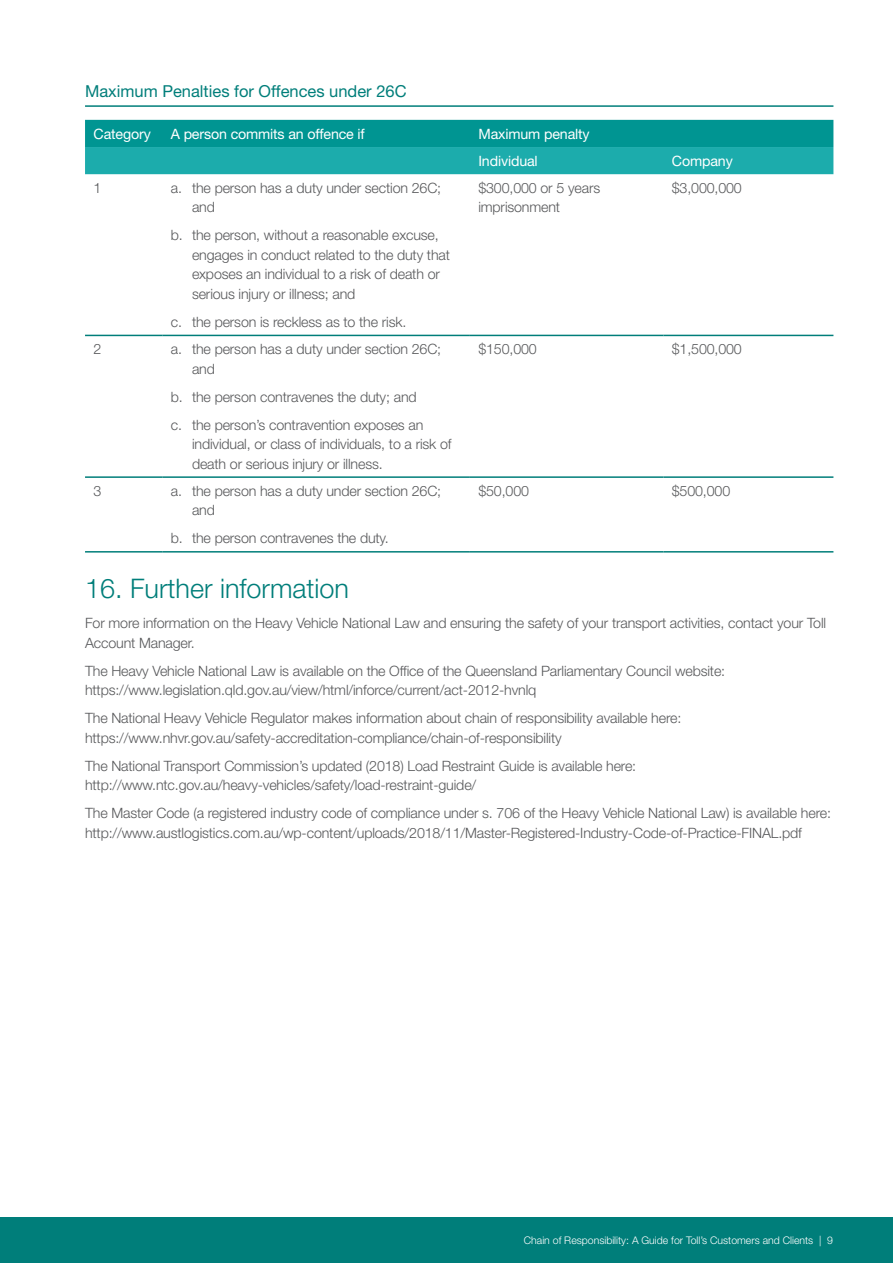
<style>
.page{position:relative;width:893px;height:1263px;background:#fff}
.page>*{position:absolute;margin:0;border:0;box-sizing:border-box;transform-origin:0 0}
.t1{font:300 27px "Helvetica Neue LT Std";color:#007e7a}
.t2{font:16.5px "Helvetica Neue LT Std";color:#007e7a}
.t3{font:300 14.25px/19.5px "Helvetica Neue LT Std";letter-spacing:-.01em;color:#57585a}
.t4{font:14.25px/27.2px "Helvetica Neue LT Std";letter-spacing:-.01em;color:#fff}
.t5{font:300 10.5px "Helvetica Neue LT Std";color:#fff}
</style>
<div class="page">
<div style="left:0;top:1217px;width:893px;height:46px;background:#007e7a"></div>
<hr style="left:85px;top:105px;width:748px;height:2px;background:#007e7a">
<svg style="left:85px;top:120px;width:748px;height:54px;background:#0ea09f"></svg>
<hr style="left:85px;top:335px;width:77px;height:1px;background:#007e7a">
<hr style="left:162px;top:335px;width:308px;height:1px;background:#007e7a">
<hr style="left:470px;top:335px;width:193px;height:1px;background:#007e7a">
<hr style="left:663px;top:335px;width:170px;height:1px;background:#007e7a">
<hr style="left:85px;top:476px;width:77px;height:2px;background:#007e7a">
<hr style="left:162px;top:476px;width:308px;height:2px;background:#007e7a">
<hr style="left:470px;top:476px;width:193px;height:2px;background:#007e7a">
<hr style="left:663px;top:476px;width:170px;height:2px;background:#007e7a">
<hr style="left:85px;top:551px;width:77px;height:2px;background:#007e7a">
<hr style="left:162px;top:551px;width:308px;height:2px;background:#007e7a">
<hr style="left:470px;top:551px;width:193px;height:2px;background:#007e7a">
<hr style="left:663px;top:551px;width:170px;height:2px;background:#007e7a">
<p class="t2" style="left:85px;top:81px;width:323px">Maximum Penalties for Offences under 26C</p>
<p class="t4" style="left:94px;top:120px;width:59px">Category</p>
<p class="t4" style="left:171px;top:120px;width:196px">A person commits an offence if</p>
<p class="t4" style="left:478px;top:120px;width:113px">Maximum penalty<br>Individual</p>
<p class="t4" style="left:672px;top:147px;width:62px">Company</p>
<p class="t3" style="left:94px;top:178px;width:9px">1</p>
<p class="t3" style="left:192px;top:178px;width:251px;text-indent:-21px">a. the person has a duty under section 26C; and</p>
<p class="t3" style="left:192px;top:225px;width:259px;text-indent:-21px">b. the person, without a reasonable excuse, engages in conduct related to the duty that exposes an individual to a risk of death or serious injury or illness; and</p>
<p class="t3" style="left:171px;top:312px;width:237px">c. the person is reckless as to the risk.</p>
<p class="t3" style="left:94px;top:339px;width:9px">2</p>
<p class="t3" style="left:192px;top:339px;width:251px;text-indent:-21px">a. the person has a duty under section 26C; and</p>
<p class="t3" style="left:171px;top:382px;width:254px;line-height:28px">b. the person contravenes the duty; and c. the person’s contravention exposes an</p>
<p class="t3" style="left:192px;top:434px;width:261px">individual, or class of individuals, to a risk of death or serious injury or illness.</p>
<p class="t3" style="left:94px;top:481px;width:9px">3</p>
<p class="t3" style="left:192px;top:481px;width:251px;text-indent:-21px">a. the person has a duty under section 26C; and</p>
<p class="t3" style="left:171px;top:528px;width:219px">b. the person contravenes the duty.</p>
<p class="t3" style="left:478px;top:178px;width:123px">$300,000 or 5 years imprisonment</p>
<p class="t3" style="left:672px;top:178px;width:72px">$3,000,000</p>
<p class="t3" style="left:478px;top:339px;width:60px">$150,000</p>
<p class="t3" style="left:672px;top:339px;width:72px">$1,500,000</p>
<p class="t3" style="left:478px;top:481px;width:52px">$50,000</p>
<p class="t3" style="left:672px;top:481px;width:60px">$500,000</p>
<h1 class="t1" style="left:85px;top:572px;width:266px">16. Further information</h1>
<p class="t3" style="left:85px;top:613px;width:743px">For more information on the Heavy Vehicle National Law and ensuring the safety of your transport activities, contact your Toll<br>Account Manager.</p>
<p class="t3" style="left:85px;top:661px;width:642px">The Heavy Vehicle National Law is available on the Office of the Queensland Parliamentary Council website: https://www.legislation.qld.gov.au/view/html/inforce/current/act-2012-hvnlq</p>
<p class="t3" style="left:85px;top:708px;width:598px">The National Heavy Vehicle Regulator makes information about chain of responsibility available here: https://www.nhvr.gov.au/safety-accreditation-compliance/chain-of-responsibility</p>
<p class="t3" style="left:85px;top:756px;width:553px">The National Transport Commission’s updated (2018) Load Restraint Guide is available here: http://www.ntc.gov.au/heavy-vehicles/safety/load-restraint-guide/</p>
<p class="t3" style="left:85px;top:803px;width:747px">The Master Code (a registered industry code of compliance under s. 706 of the Heavy Vehicle National Law) is available here: http://www.austlogistics.com.au/wp-content/uploads/2018/11/Master-Registered-Industry-Code-of-Practice-FINAL.pdf</p>
<p class="t5" style="left:524px;top:1233px;width:311px">Chain of Responsibility: A Guide for Toll’s Customers and Clients | 9</p>
</div>
